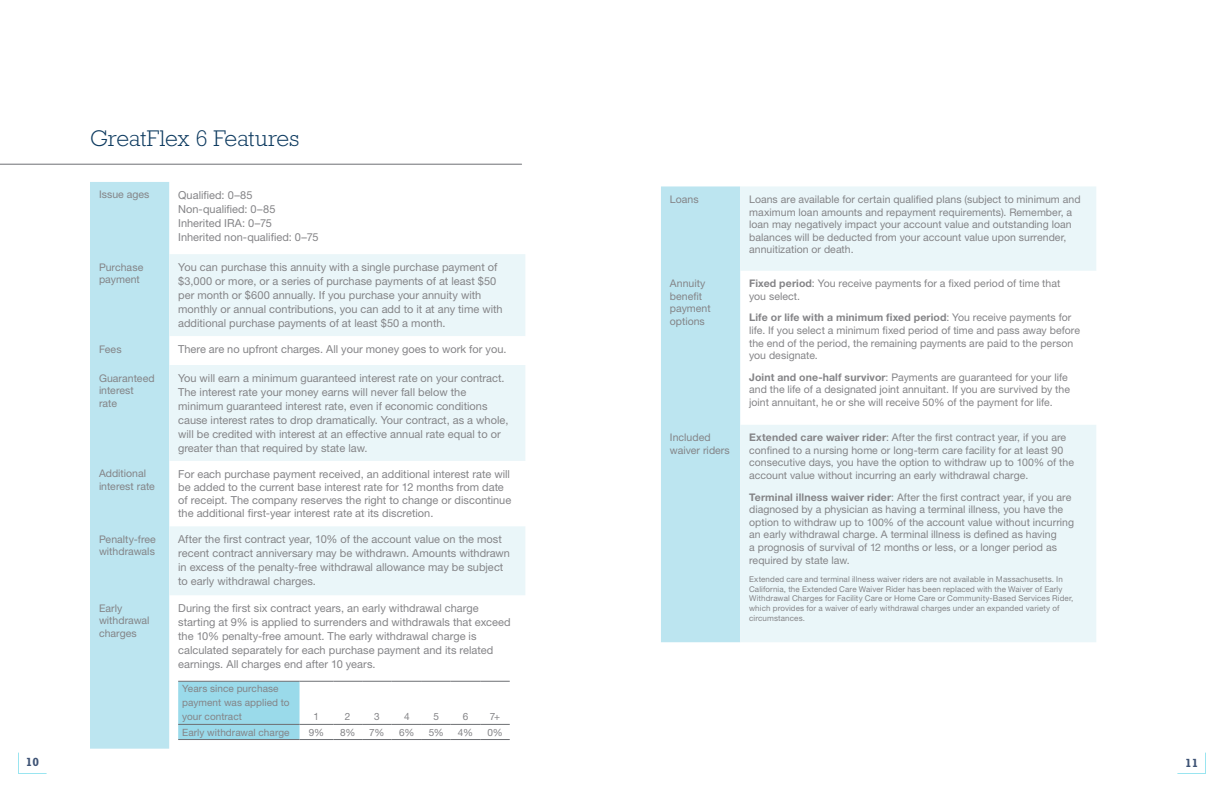
<style>
.page{position:relative;width:1224px;height:792px;background:#fff}
.page>*{position:absolute;margin:0;border:0;box-sizing:border-box;transform-origin:0 0}
.t1{font:300 23px "Rockwell Std";letter-spacing:-.01em;color:#0e3b60}
.t2{font:700 12px "Rockwell Std";color:#3e5375}
.t3{font:11px/14px "Helvetica Neue LT Std";color:#848487}
.t4{font:10.5px/12.6px "Helvetica Neue LT Std";color:#848487}
.t5{font:10px/14px "Helvetica Neue LT Std";letter-spacing:.005em;color:#848487}
.t6{font:8px/9.6px "Helvetica Neue LT Std";letter-spacing:.015em;color:#848487}
.s1{font-weight:700}
</style>
<div class="page">
<svg style="left:1177px;top:752px;width:29px;height:22px"></svg>
<svg style="left:18px;top:752px;width:29px;height:22px"></svg>
<div style="left:90px;top:182px;width:79px;height:567px;background:#bce5f0"></div>
<svg style="left:169px;top:254px;width:356px;height:341px;fill:#eaf6f9"></svg>
<div style="left:178px;top:682px;width:122px;height:57px;background:#9adaea"></div>
<hr style="left:178px;top:681px;width:122px;height:1px;background:#6d6f73">
<hr style="left:300px;top:681px;width:33px;height:1px;background:#6d6f73">
<svg style="left:333px;top:681px;width:29px;height:1px"></svg>
<hr style="left:362px;top:681px;width:30px;height:1px;background:#6d6f73">
<hr style="left:392px;top:681px;width:30px;height:1px;background:#6d6f73">
<svg style="left:422px;top:681px;width:58px;height:1px"></svg>
<hr style="left:480px;top:681px;width:30px;height:1px;background:#6d6f73">
<hr style="left:178px;top:724px;width:122px;height:1px;background:#6d6f73">
<hr style="left:178px;top:739px;width:122px;height:1px;background:#6d6f73">
<hr style="left:300px;top:724px;width:33px;height:1px;background:#6d6f73">
<svg style="left:333px;top:724px;width:29px;height:1px"></svg>
<hr style="left:362px;top:724px;width:30px;height:1px;background:#6d6f73">
<hr style="left:392px;top:724px;width:30px;height:1px;background:#6d6f73">
<svg style="left:422px;top:724px;width:58px;height:1px"></svg>
<hr style="left:480px;top:724px;width:30px;height:1px;background:#6d6f73">
<hr style="left:300px;top:739px;width:33px;height:1px;background:#6d6f73">
<svg style="left:333px;top:739px;width:29px;height:1px"></svg>
<hr style="left:362px;top:739px;width:30px;height:1px;background:#6d6f73">
<hr style="left:392px;top:739px;width:30px;height:1px;background:#6d6f73">
<svg style="left:422px;top:739px;width:58px;height:1px"></svg>
<hr style="left:480px;top:739px;width:30px;height:1px;background:#6d6f73">
<hr style="left:0;top:164px;width:522px;height:1px;background:#6d6f73">
<div style="left:661px;top:186px;width:79px;height:456px;background:#bce5f0"></div>
<svg style="left:740px;top:186px;width:356px;height:456px;fill:#eaf6f9"></svg>
<h1 class="t1" style="left:90px;top:125px;width:211px">GreatFlex 6 Features</h1>
<p class="t4" style="left:99px;top:188px;width:52px">Issue ages</p>
<p class="t3" style="left:178px;top:188px;width:142px">Qualified: 0–85<br>Non-qualified: 0–85<br>Inherited IRA: 0–75<br>Inherited non-qualified: 0–75</p>
<p class="t4" style="left:99px;top:260px;width:46px">Purchase payment</p>
<p class="t3" style="left:178px;top:260px;width:326px">You can purchase this annuity with a single purchase payment of $3,000 or more, or a series of purchase payments of at least $50 per month or $600 annually. If you purchase your annuity with monthly or annual contributions, you can add to it at any time with additional purchase payments of at least $50 a month.</p>
<p class="t4" style="left:99px;top:342px;width:24px">Fees</p>
<p class="t3" style="left:178px;top:342px;width:330px">There are no upfront charges. All your money goes to work for you.</p>
<p class="t4" style="left:99px;top:371px;width:57px">Guaranteed interest<br>rate</p>
<p class="t3" style="left:178px;top:371px;width:332px">You will earn a minimum guaranteed interest rate on your contract.<br>The interest rate your money earns will never fall below the minimum guaranteed interest rate, even if economic conditions cause interest rates to drop dramatically. Your contract, as a whole, will be credited with interest at an effective annual rate equal to or greater than that required by state law.</p>
<p class="t4" style="left:99px;top:467px;width:57px">Additional interest rate</p>
<p class="t3" style="left:178px;top:467px;width:335px;line-height:13.2px">For each purchase payment received, an additional interest rate will be added to the current base interest rate for 12 months from date of receipt. The company reserves the right to change or discontinue the additional first-year interest rate at its discretion.</p>
<p class="t4" style="left:99px;top:533px;width:58px">Penalty-free withdrawals</p>
<p class="t3" style="left:178px;top:532px;width:333px">After the first contract year, 10% of the account value on the most recent contract anniversary may be withdrawn. Amounts withdrawn in excess of the penalty-free withdrawal allowance may be subject to early withdrawal charges.</p>
<p class="t4" style="left:99px;top:602px;width:52px">Early withdrawal charges</p>
<p class="t3" style="left:178px;top:601px;width:334px">During the first six contract years, an early withdrawal charge starting at 9% is applied to surrenders and withdrawals that exceed the 10% penalty-free amount. The early withdrawal charge is calculated separately for each purchase payment and its related earnings. All charges end after 10 years.</p>
<p class="t5" style="left:182px;top:682px;width:109px">Years since purchase payment was applied to your contract</p>
<p class="t5" style="left:314px;top:710px;width:7px">1</p>
<p class="t5" style="left:345px;top:710px;width:7px">2</p>
<p class="t5" style="left:374px;top:710px;width:7px">3</p>
<p class="t5" style="left:404px;top:710px;width:7px">4</p>
<p class="t5" style="left:434px;top:710px;width:7px">5</p>
<p class="t5" style="left:463px;top:710px;width:7px">6</p>
<p class="t5" style="left:490px;top:710px;width:12px">7+</p>
<p class="t5" style="left:182px;top:725px;width:109px">Early withdrawal charge</p>
<p class="t5" style="left:309px;top:725px;width:17px">9%</p>
<p class="t5" style="left:340px;top:725px;width:17px">8%</p>
<p class="t5" style="left:369px;top:725px;width:17px">7%</p>
<p class="t5" style="left:399px;top:725px;width:17px">6%</p>
<p class="t5" style="left:429px;top:725px;width:17px">5%</p>
<p class="t5" style="left:458px;top:725px;width:17px">4%</p>
<p class="t5" style="left:487px;top:725px;width:17px">0%</p>
<p class="t4" style="left:670px;top:193px;width:30px">Loans</p>
<p class="t4" style="left:749px;top:193px;width:333px">Loans are available for certain qualified plans (subject to minimum and maximum loan amounts and repayment requirements). Remember, a loan may negatively impact your account value and outstanding loan balances will be deducted from your account value upon surrender, annuitization or death.</p>
<p class="t4" style="left:670px;top:277px;width:42px">Annuity benefit payment options</p>
<p class="t4" style="left:749px;top:277px;width:313px"><span class="s1">Fixed period</span>: You receive payments for a fixed period of time that you select.</p>
<p class="t4" style="left:749px;top:311px;width:332px"><span class="s1">Life or life with a minimum fixed period</span>: You receive payments for life. If you select a minimum fixed period of time and pass away before the end of the period, the remaining payments are paid to the person you designate.</p>
<p class="t4" style="left:749px;top:371px;width:322px"><span class="s1">Joint and one-half survivor</span>: Payments are guaranteed for your life and the life of a designated joint annuitant. If you are survived by the joint annuitant, he or she will receive 50% of the payment for life.</p>
<p class="t4" style="left:670px;top:431px;width:61px">Included waiver riders</p>
<p class="t4" style="left:749px;top:431px;width:326px"><span class="s1">Extended care waiver rider</span>: After the first contract year, if you are confined to a nursing home or long-term care facility for at least 90 consecutive days, you have the option to withdraw up to 100% of the account value without incurring an early withdrawal charge.</p>
<p class="t4" style="left:749px;top:491px;width:326px"><span class="s1">Terminal illness waiver rider</span>: After the first contract year, if you are diagnosed by a physician as having a terminal illness, you have the option to withdraw up to 100% of the account value without incurring an early withdrawal charge. A terminal illness is defined as having<br>a prognosis of survival of 12 months or less, or a longer period as required by state law.</p>
<p class="t6" style="left:749px;top:575px;width:326px">Extended care and terminal illness waiver riders are not available in Massachusetts. In California, the Extended Care Waiver Rider has been replaced with the Waiver of Early Withdrawal Charges for Facility Care or Home Care or Community-Based Services Rider, which provides for a waiver of early withdrawal charges under an expanded variety of circumstances.</p>
<p class="t2" style="left:26px;top:755px;width:15px">10</p>
<p class="t2" style="left:1185px;top:756px;width:15px">11</p>
</div>
